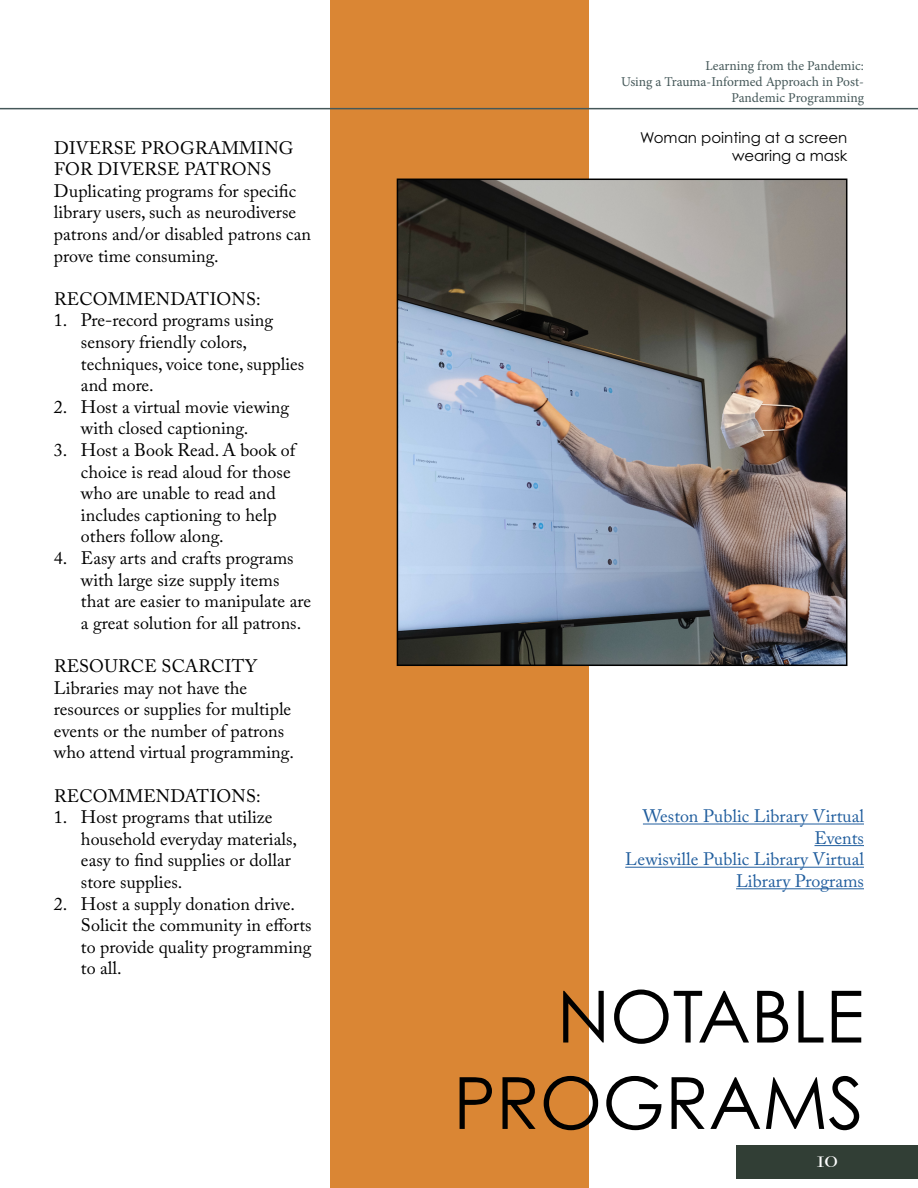
<style>
.page{position:relative;width:918px;height:1188px;background:#fff}
.page>*{position:absolute;margin:0;border:0;box-sizing:border-box;transform-origin:0 0}
.t1{font:72px/86.4px "Century Gothic Pro";color:#000;text-align:right}
.t2{font:24px "Bodoni Svty Two SCITCTT";color:#fff}
.t3{font:18px/21.6px "Adobe Caslon Pro";color:#000}
.t4{font:18px/21.6px "Adobe Caslon Pro";color:#215e9e;text-align:right}
.t5{font:15px/18px "Century Gothic Pro";color:#000;text-align:right}
.t6{font:13.5px/16.2px "Minion Pro";color:#455859;text-align:right}
</style>
<div class="page">
<div style="left:330px;top:0;width:258px;height:1188px;background:#da8634"></div>
<img style="left:400px;top:182px;width:444px;height:481px">
<div style="left:397px;top:179px;width:450px;height:487px;border:2px solid #000"></div>
<hr style="left:736px;top:888px;width:128px;height:1px;background:#215e9e">
<hr style="left:625px;top:867px;width:239px;height:1px;background:#215e9e">
<hr style="left:815px;top:845px;width:49px;height:1px;background:#215e9e">
<hr style="left:643px;top:824px;width:221px;height:1px;background:#215e9e">
<hr style="left:0;top:108px;width:918px;height:1px;background:#455859">
<div style="left:736px;top:1145px;width:182px;height:34px;background:#313e35"></div>
<p class="t3" style="left:54px;top:137px;width:259px">DIVERSE PROGRAMMING<br>FOR DIVERSE PATRONS<br>Duplicating programs for specific library users, such as neurodiverse patrons and/or disabled patrons can prove time consuming.</p>
<p class="t3" style="left:54px;top:288px;width:208px">RECOMMENDATIONS:</p>
<p class="t3" style="left:81px;top:309px;width:225px;text-indent:-27px">1. Pre-record programs using sensory friendly colors, techniques, voice tone, supplies and more.</p>
<p class="t3" style="left:81px;top:396px;width:210px;text-indent:-27px">2. Host a virtual movie viewing with closed captioning.</p>
<p class="t3" style="left:81px;top:439px;width:216px;text-indent:-27px">3. Host a Book Read. A book of choice is read aloud for those who are unable to read and includes captioning to help others follow along.</p>
<p class="t3" style="left:81px;top:547px;width:232px;text-indent:-27px">4. Easy arts and crafts programs with large size supply items that are easier to manipulate are a great solution for all patrons.</p>
<p class="t3" style="left:54px;top:655px;width:241px">RESOURCE SCARCITY<br>Libraries may not have the resources or supplies for multiple events or the number of patrons who attend virtual programming.</p>
<p class="t3" style="left:54px;top:785px;width:208px">RECOMMENDATIONS:</p>
<p class="t3" style="left:81px;top:806px;width:218px;text-indent:-27px">1. Host programs that utilize household everyday materials, easy to find supplies or dollar store supplies.</p>
<p class="t3" style="left:81px;top:893px;width:232px;text-indent:-27px">2. Host a supply donation drive.<br>Solicit the community in efforts to provide quality programming to all.</p>
<p class="t6" style="left:621px;top:58px;width:244px">Learning from the Pandemic:<br>Using a Trauma-Informed Approach in Post-<br>Pandemic Programming</p>
<p class="t5" style="left:640px;top:128px;width:209px">Woman pointing at a screen wearing a mask</p>
<p class="t4" style="left:643px;top:805px;width:223px">Weston Public Library Virtual<br>Events</p>
<p class="t4" style="left:625px;top:848px;width:240px">Lewisville Public Library Virtual<br>Library Programs</p>
<h2 class="t1" style="left:453px;top:972px;width:412px">NOTABLE<br>PROGRAMS</h2>
<h2 class="t2" style="left:817px;top:1145px;width:22px">10</h2>
</div>
